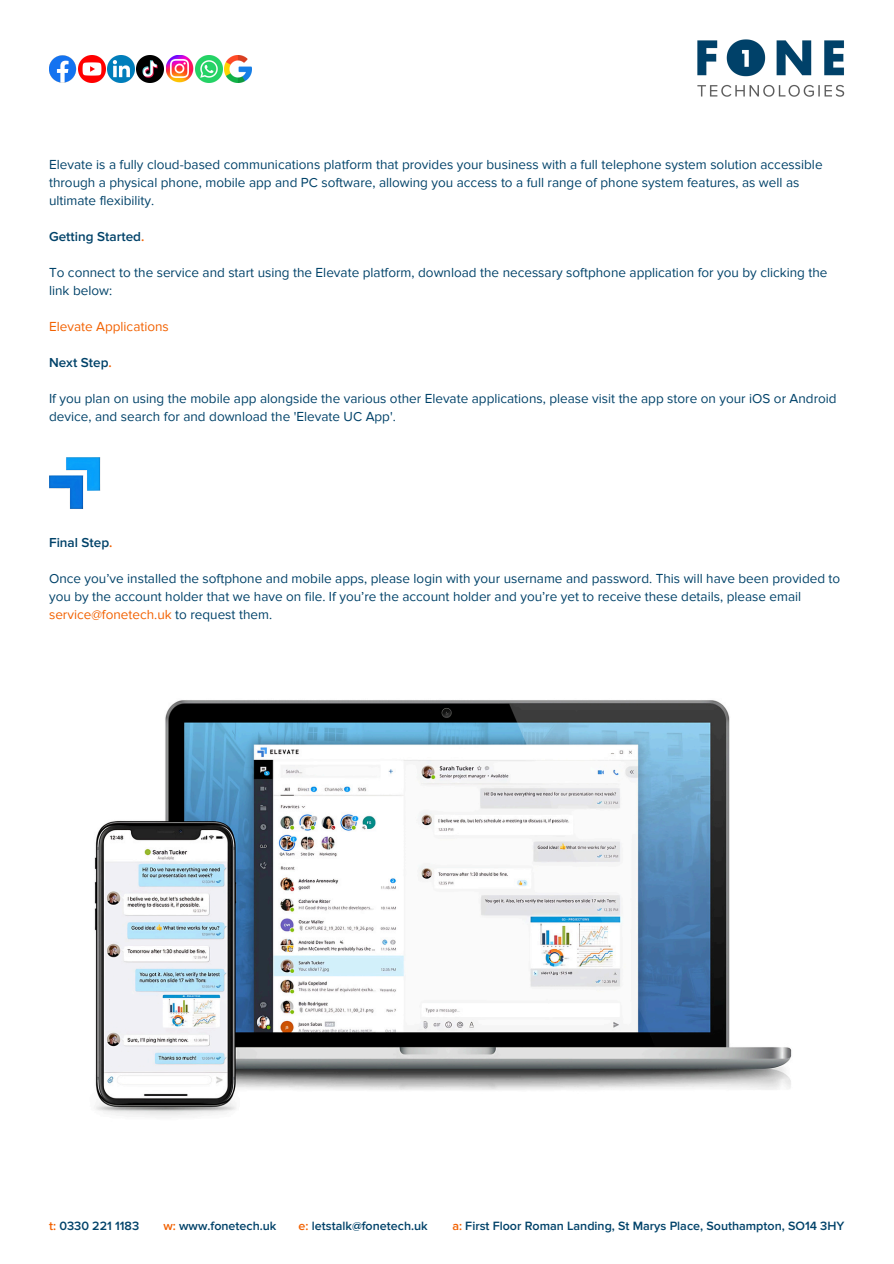
<style>
.page{position:relative;width:894px;height:1264px;background:#fff}
.page>*{position:absolute;margin:0;border:0;box-sizing:border-box;transform-origin:0 0}
.t1{font:13.5px/18px "Proxima Nova";color:#004269}
.t2{font:600 13.5px "Proxima Nova";color:#004269}
.t3{font:13.5px "Proxima Nova";color:#f26101}
.t4{font:600 12.45px "Proxima Nova";color:#004269}
.s1{color:#f26101}
</style>
<div class="page">
<img style="left:166px;top:55px;width:27px;height:27px">
<img style="left:49px;top:55px;width:27px;height:27px">
<img style="left:108px;top:55px;width:27px;height:27px">
<img style="left:137px;top:55px;width:27px;height:27px">
<img style="left:78px;top:55px;width:27px;height:27px">
<img style="left:195px;top:55px;width:27px;height:27px">
<img style="left:224px;top:55px;width:27px;height:27px">
<img style="left:697px;top:39px;width:147px;height:58px">
<img style="left:49px;top:457px;width:52px;height:52px">
<img style="left:94px;top:700px;width:698px;height:416px">
<p class="t1" style="left:49px;top:156px;width:774px">Elevate is a fully cloud-based communications platform that provides your business with a full telephone system solution accessible through a physical phone, mobile app and PC software, allowing you access to a full range of phone system features, as well as ultimate flexibility.</p>
<p class="t2" style="left:49px;top:228px;width:97px">Getting Started<span class="s1">.</span></p>
<p class="t1" style="left:49px;top:264px;width:779px">To connect to the service and start using the Elevate platform, download the necessary softphone application for you by clicking the link below:</p>
<p class="t3" style="left:49px;top:318px;width:121px">Elevate Applications</p>
<p class="t2" style="left:49px;top:354px;width:64px">Next Step<span class="s1">.</span></p>
<p class="t1" style="left:49px;top:390px;width:789px">If you plan on using the mobile app alongside the various other Elevate applications, please visit the app store on your iOS or Android device, and search for and download the 'Elevate UC App'.</p>
<p class="t2" style="left:49px;top:534px;width:65px">Final Step<span class="s1">.</span></p>
<p class="t1" style="left:49px;top:570px;width:792px">Once you’ve installed the softphone and mobile apps, please login with your username and password. This will have been provided to you by the account holder that we have on file. If you’re the account holder and you’re yet to receive these details, please email <span class="s1">service@fonetech.uk</span> to request them.</p>
<p class="t4" style="left:49px;top:1218px;width:92px"><span class="s1">t:</span> 0330 221 1183</p>
<p class="t4" style="left:163px;top:1218px;width:114px"><span class="s1">w:</span> www.fonetech.uk</p>
<h1 class="t4" style="left:298px;top:1218px;width:131px"><span class="s1">e:</span> letstalk@fonetech.uk</h1>
<p class="t4" style="left:452px;top:1218px;width:393px"><span class="s1">a:</span> First Floor Roman Landing, St Marys Place, Southampton, SO14 3HY</p>
</div>
